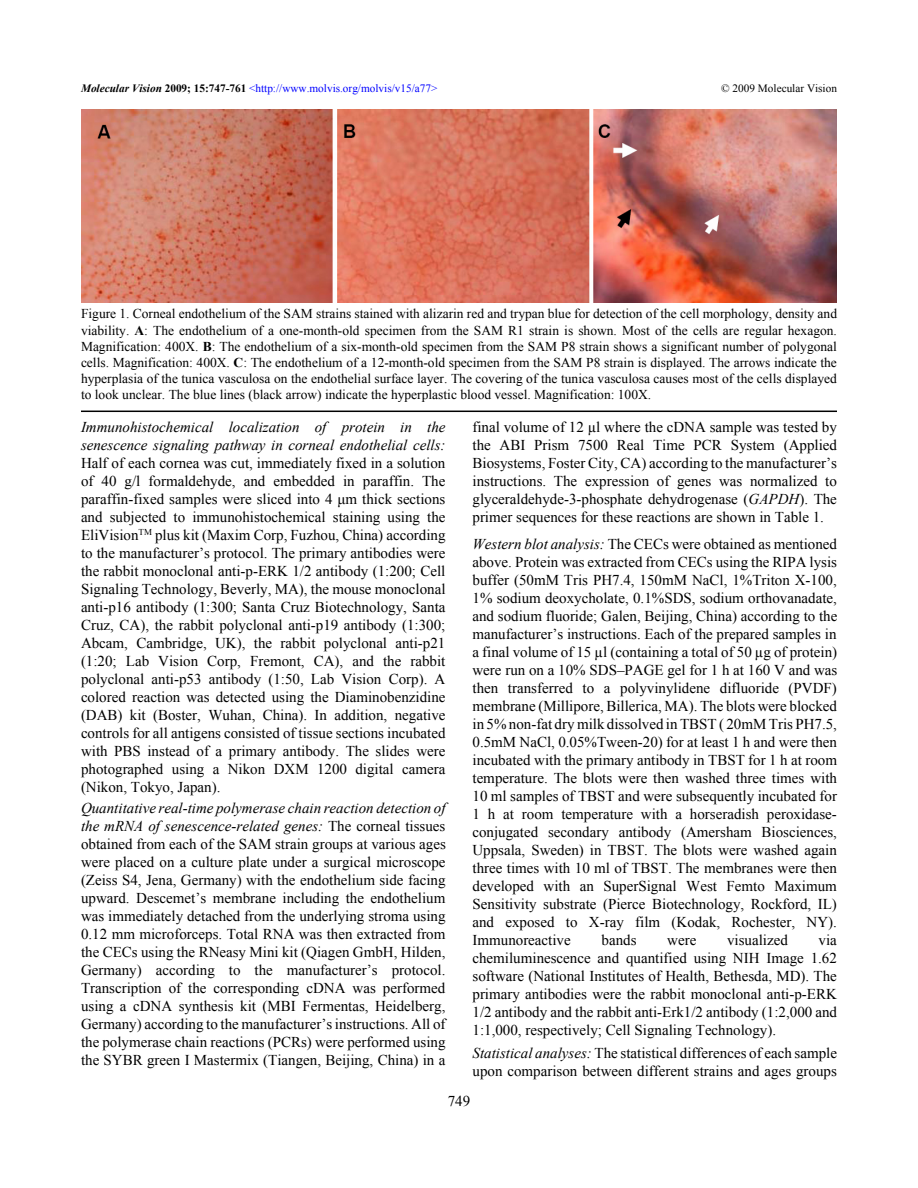
<style>
.page{position:relative;width:918px;height:1188px;background:#fff}
.page>*{position:absolute;margin:0;border:0;box-sizing:border-box;transform-origin:0 0}
.t1{font:15px/18px "Times New Roman";color:#000;text-align:justify}
.t2{font:italic 15px/18px "Times New Roman";color:#000}
.t3{font:13.5px/16.2px "Times New Roman";color:#000;text-align:justify}
.t4{font:11.25px "Times New Roman";color:#00f}
.t5{font:11.25px "Times New Roman";color:#000}
.s1{font-weight:700;font-style:italic;color:#000}
.s2{font-weight:700;color:#000}
.s3{font-weight:700}
.s4{font-style:italic}
</style>
<div class="page">
<img style="left:81px;top:109px;width:756px;height:193px">
<hr style="left:81px;top:411px;width:756px;height:1px;background:#000">
<p class="t4" style="left:81px;top:82px;width:358px"><span class="s1">Molecular Vision</span> <span class="s2">2009; 15:747-761</span> &lt;http://www.molvis.org/molvis/v15/a77&gt;</p>
<p class="t5" style="left:721px;top:82px;width:117px">© 2009 Molecular Vision</p>
<p class="t3" style="left:81px;top:306px;width:758px">Figure 1. Corneal endothelium of the SAM strains stained with alizarin red and trypan blue for detection of the cell morphology, density and viability. <span class="s3">A</span>: The endothelium of a one-month-old specimen from the SAM R1 strain is shown. Most of the cells are regular hexagon.<br>Magnification: 400X. <span class="s3">B</span>: The endothelium of a six-month-old specimen from the SAM P8 strain shows a significant number of polygonal cells. Magnification: 400X. <span class="s3">C</span>: The endothelium of a 12-month-old specimen from the SAM P8 strain is displayed. The arrows indicate the hyperplasia of the tunica vasculosa on the endothelial surface layer. The covering of the tunica vasculosa causes most of the cells displayed to look unclear. The blue lines (black arrow) indicate the hyperplastic blood vessel. Magnification: 100X.</p>
<p class="t2" style="left:81px;top:418px;width:366px">Immunohistochemical localization of protein in the senescence signaling pathway in corneal endothelial cells:</p>
<p class="t1" style="left:81px;top:454px;width:366px">Half of each cornea was cut, immediately fixed in a solution of 40 g/l formaldehyde, and embedded in paraffin. The paraffin-fixed samples were sliced into 4 μm thick sections and subjected to immunohistochemical staining using the EliVision<sup>TM</sup> plus kit (Maxim Corp, Fuzhou, China) according to the manufacturer’s protocol. The primary antibodies were the rabbit monoclonal anti-p-ERK 1/2 antibody (1:200; Cell Signaling Technology, Beverly, MA), the mouse monoclonal anti-p16 antibody (1:300; Santa Cruz Biotechnology, Santa Cruz, CA), the rabbit polyclonal anti-p19 antibody (1:300; Abcam, Cambridge, UK), the rabbit polyclonal anti-p21 (1:20; Lab Vision Corp, Fremont, CA), and the rabbit polyclonal anti-p53 antibody (1:50, Lab Vision Corp). A colored reaction was detected using the Diaminobenzidine (DAB) kit (Boster, Wuhan, China). In addition, negative controls for all antigens consisted of tissue sections incubated with PBS instead of a primary antibody. The slides were photographed using a Nikon DXM 1200 digital camera (Nikon, Tokyo, Japan).</p>
<p class="t1" style="left:81px;top:799px;width:366px"><span class="s4">Quantitative real-time polymerase chain reaction detection of the mRNA of senescence-related genes:</span> The corneal tissues obtained from each of the SAM strain groups at various ages were placed on a culture plate under a surgical microscope (Zeiss S4, Jena, Germany) with the endothelium side facing upward. Descemet’s membrane including the endothelium was immediately detached from the underlying stroma using 0.12 mm microforceps. Total RNA was then extracted from the CECs using the RNeasy Mini kit (Qiagen GmbH, Hilden, Germany) according to the manufacturer’s protocol.<br>Transcription of the corresponding cDNA was performed using a cDNA synthesis kit (MBI Fermentas, Heidelberg, Germany) according to the manufacturer’s instructions. All of the polymerase chain reactions (PCRs) were performed using the SYBR green I Mastermix (Tiangen, Beijing, China) in a</p>
<p class="t1" style="left:472px;top:418px;width:366px">final volume of 12 µl where the cDNA sample was tested by the ABI Prism 7500 Real Time PCR System (Applied Biosystems, Foster City, CA) according to the manufacturer’s instructions. The expression of genes was normalized to glyceraldehyde-3-phosphate dehydrogenase (<span class="s4">GAPDH</span>). The primer sequences for these reactions are shown in Table 1.</p>
<p class="t1" style="left:472px;top:535px;width:366px"><span class="s4">Western blot analysis:</span> The CECs were obtained as mentioned above. Protein was extracted from CECs using the RIPA lysis buffer (50mM Tris PH7.4, 150mM NaCl, 1%Triton X-100, 1% sodium deoxycholate, 0.1%SDS, sodium orthovanadate, and sodium fluoride; Galen, Beijing, China) according to the manufacturer’s instructions. Each of the prepared samples in a final volume of 15 µl (containing a total of 50 µg of protein) were run on a 10% SDS–PAGE gel for 1 h at 160 V and was then transferred to a polyvinylidene difluoride (PVDF) membrane (Millipore, Billerica, MA). The blots were blocked in 5% non-fat dry milk dissolved in TBST ( 20mM Tris PH7.5, 0.5mM NaCl, 0.05%Tween-20) for at least 1 h and were then incubated with the primary antibody in TBST for 1 h at room temperature. The blots were then washed three times with 10 ml samples of TBST and were subsequently incubated for 1 h at room temperature with a horseradish peroxidase&shy;conjugated secondary antibody (Amersham Biosciences, Uppsala, Sweden) in TBST. The blots were washed again three times with 10 ml of TBST. The membranes were then developed with an SuperSignal West Femto Maximum Sensitivity substrate (Pierce Biotechnology, Rockford, IL) and exposed to X-ray film (Kodak, Rochester, NY).<br>Immunoreactive</p>
<p class="t1" style="left:472px;top:931px;width:366px;text-indent:346px">via chemiluminescence and quantified using NIH Image 1.62 software (National Institutes of Health, Bethesda, MD). The primary antibodies were the rabbit monoclonal anti-p-ERK 1/2 antibody and the rabbit anti-Erk1/2 antibody (1:2,000 and 1:1,000, respectively; Cell Signaling Technology).</p>
<p class="t1" style="left:472px;top:1044px;width:366px"><span class="s4">Statistical analyses:</span> The statistical differences of each sample upon comparison between different strains and ages groups</p>
<p class="t1" style="left:602px;top:931px;width:36px">bands</p>
<p class="t1" style="left:667px;top:931px;width:31px">were</p>
<p class="t1" style="left:727px;top:931px;width:62px">visualized</p>
<p class="t1" style="left:448px;top:1092px;width:24px">749</p>
</div>
